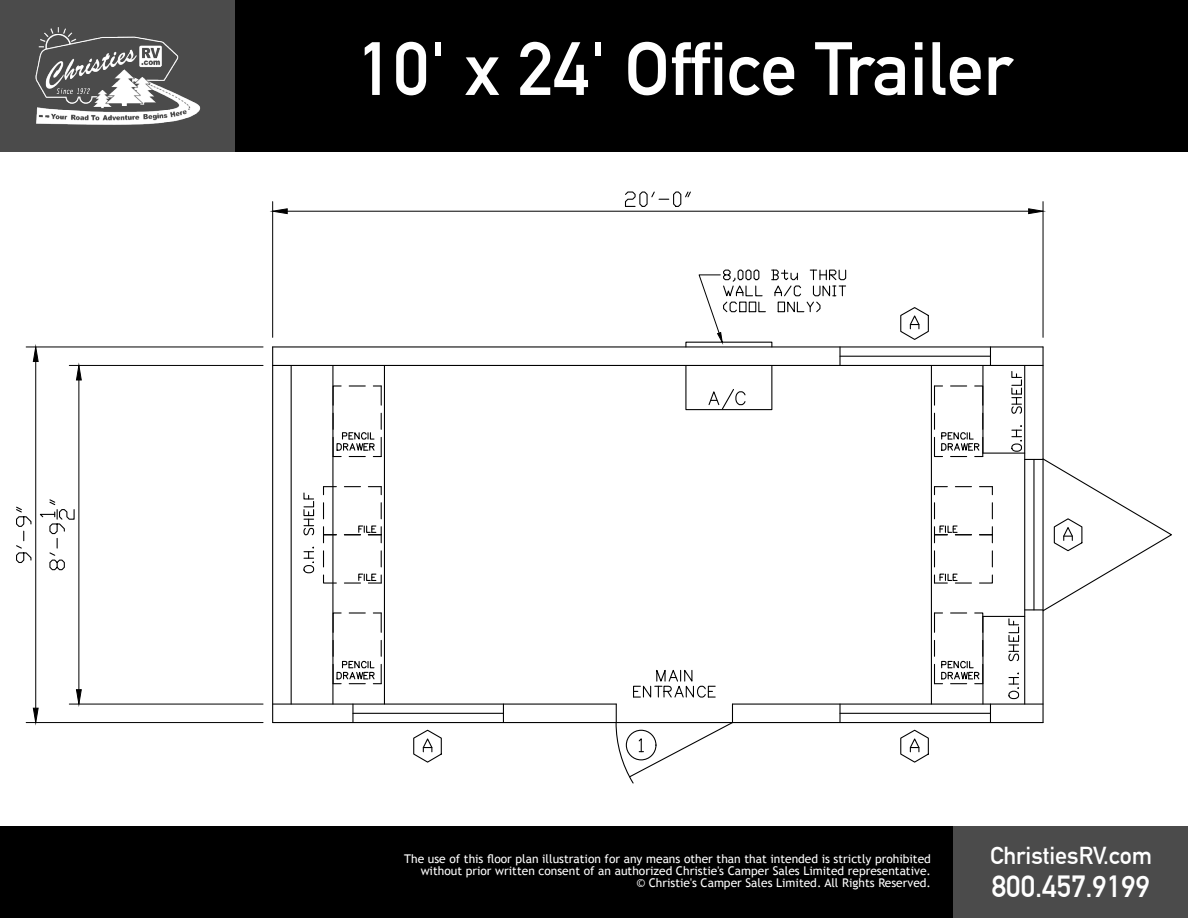
<style>
.page{position:relative;width:1188px;height:918px;background:#fff}
.page>*{position:absolute;margin:0;border:0;box-sizing:border-box;transform-origin:0 0}
.t1{font:700 74.1px "DIN Alternate";color:#fff}
.t2{font:700 30px "DIN Alternate";color:#fff}
.t3{font:700 24px "DIN Alternate";color:#fff}
.t4{font:12px/12px "Trebuchet MS";color:#fff;text-align:right}
</style>
<div class="page">
<hr style="left:272px;top:347px;width:1px;height:376px;background:#000">
<hr style="left:291px;top:365px;width:1px;height:339px;background:#000">
<hr style="left:273px;top:722px;width:770px;height:1px;background:#000">
<hr style="left:273px;top:704px;width:343px;height:1px;background:#000">
<hr style="left:732px;top:704px;width:311px;height:1px;background:#000">
<hr style="left:1042px;top:347px;width:2px;height:376px;background:#000">
<hr style="left:1024px;top:365px;width:1px;height:339px;background:#000">
<hr style="left:273px;top:346px;width:770px;height:2px;background:#000">
<hr style="left:273px;top:365px;width:770px;height:1px;background:#000">
<hr style="left:272px;top:202px;width:1px;height:135px;background:#000">
<hr style="left:1043px;top:202px;width:1px;height:135px;background:#000">
<hr style="left:287px;top:211px;width:742px;height:1px;background:#000">
<svg style="left:272px;top:209px;width:15px;height:5px"></svg>
<svg style="left:1028px;top:209px;width:16px;height:5px"></svg>
<svg style="left:624px;top:191px;width:67px;height:16px"></svg>
<hr style="left:26px;top:347px;width:237px;height:1px;background:#000">
<hr style="left:26px;top:722px;width:237px;height:1px;background:#000">
<hr style="left:35px;top:362px;width:1px;height:346px;background:#000">
<svg style="left:33px;top:346px;width:5px;height:16px"></svg>
<svg style="left:33px;top:708px;width:5px;height:15px"></svg>
<svg style="left:16px;top:506px;width:16px;height:57px"></svg>
<hr style="left:69px;top:365px;width:194px;height:1px;background:#000">
<hr style="left:69px;top:704px;width:194px;height:1px;background:#000">
<hr style="left:79px;top:380px;width:1px;height:310px;background:#000">
<svg style="left:76px;top:365px;width:5px;height:15px"></svg>
<svg style="left:76px;top:690px;width:5px;height:15px"></svg>
<svg style="left:39px;top:499px;width:36px;height:72px"></svg>
<svg style="left:352px;top:704px;width:2px;height:18px"></svg>
<hr style="left:353px;top:713px;width:150px;height:1px;background:#000">
<svg style="left:503px;top:705px;width:1px;height:17px"></svg>
<svg style="left:839px;top:704px;width:2px;height:18px"></svg>
<hr style="left:840px;top:713px;width:150px;height:1px;background:#000">
<svg style="left:990px;top:705px;width:1px;height:17px"></svg>
<hr style="left:840px;top:356px;width:150px;height:1px;background:#000">
<svg style="left:990px;top:348px;width:1px;height:17px"></svg>
<svg style="left:900px;top:307px;width:29px;height:33px"></svg>
<svg style="left:900px;top:729px;width:29px;height:34px"></svg>
<svg style="left:413px;top:729px;width:29px;height:34px"></svg>
<hr style="left:931px;top:365px;width:1px;height:339px;background:#000">
<svg style="left:974px;top:385px;width:10px;height:21px"></svg>
<svg style="left:951px;top:385px;width:16px;height:2px"></svg>
<svg style="left:934px;top:385px;width:9px;height:20px"></svg>
<svg style="left:934px;top:413px;width:49px;height:44px"></svg>
<svg style="left:979px;top:574px;width:14px;height:10px"></svg>
<svg style="left:992px;top:551px;width:1px;height:16px"></svg>
<svg style="left:934px;top:573px;width:37px;height:11px"></svg>
<svg style="left:934px;top:551px;width:1px;height:16px"></svg>
<svg style="left:974px;top:612px;width:10px;height:21px"></svg>
<svg style="left:951px;top:612px;width:16px;height:2px"></svg>
<svg style="left:934px;top:612px;width:9px;height:20px"></svg>
<svg style="left:934px;top:640px;width:48px;height:44px"></svg>
<hr style="left:982px;top:365px;width:1px;height:88px;background:#000">
<hr style="left:982px;top:616px;width:1px;height:88px;background:#000">
<svg style="left:1011px;top:371px;width:11px;height:43px"></svg>
<svg style="left:955px;top:486px;width:16px;height:1px"></svg>
<svg style="left:979px;top:526px;width:14px;height:17px"></svg>
<svg style="left:992px;top:503px;width:1px;height:16px"></svg>
<svg style="left:980px;top:486px;width:13px;height:9px"></svg>
<svg style="left:934px;top:525px;width:37px;height:18px"></svg>
<svg style="left:934px;top:503px;width:1px;height:16px"></svg>
<svg style="left:934px;top:486px;width:13px;height:9px"></svg>
<div style="left:685px;top:365px;width:87px;height:45px;border:1px solid #000"></div>
<svg style="left:708px;top:389px;width:38px;height:21px"></svg>
<hr style="left:983px;top:453px;width:42px;height:1px;background:#000">
<hr style="left:983px;top:616px;width:42px;height:1px;background:#000">
<svg style="left:1008px;top:672px;width:12px;height:28px"></svg>
<svg style="left:1008px;top:618px;width:12px;height:44px"></svg>
<svg style="left:1010px;top:424px;width:162px;height:188px"></svg>
<svg style="left:699px;top:269px;width:148px;height:96px"></svg>
<hr style="left:384px;top:365px;width:1px;height:339px;background:#000">
<svg style="left:333px;top:385px;width:9px;height:21px"></svg>
<svg style="left:349px;top:385px;width:16px;height:2px"></svg>
<svg style="left:373px;top:385px;width:9px;height:20px"></svg>
<svg style="left:333px;top:413px;width:49px;height:44px"></svg>
<svg style="left:323px;top:574px;width:14px;height:10px"></svg>
<svg style="left:323px;top:551px;width:1px;height:16px"></svg>
<svg style="left:344px;top:573px;width:38px;height:11px"></svg>
<svg style="left:381px;top:551px;width:1px;height:16px"></svg>
<svg style="left:333px;top:612px;width:9px;height:21px"></svg>
<svg style="left:349px;top:612px;width:16px;height:2px"></svg>
<svg style="left:373px;top:612px;width:9px;height:20px"></svg>
<svg style="left:333px;top:640px;width:49px;height:44px"></svg>
<hr style="left:332px;top:365px;width:1px;height:339px;background:#000">
<svg style="left:344px;top:486px;width:16px;height:1px"></svg>
<svg style="left:323px;top:526px;width:14px;height:17px"></svg>
<svg style="left:323px;top:503px;width:1px;height:16px"></svg>
<svg style="left:323px;top:486px;width:13px;height:9px"></svg>
<svg style="left:344px;top:525px;width:38px;height:18px"></svg>
<svg style="left:381px;top:503px;width:1px;height:16px"></svg>
<svg style="left:368px;top:486px;width:14px;height:9px"></svg>
<svg style="left:303px;top:546px;width:12px;height:28px"></svg>
<svg style="left:303px;top:492px;width:12px;height:44px"></svg>
<svg style="left:615px;top:669px;width:119px;height:115px"></svg>
<div style="left:0;top:826px;width:1188px;height:92px;background:#000"></div>
<div style="left:954px;top:826px;width:234px;height:92px;background:#4b4b4b"></div>
<div style="left:234px;top:0;width:954px;height:152px;background:#000"></div>
<div style="left:0;top:0;width:234px;height:152px;background:#4b4b4b"></div>
<img style="left:35px;top:27px;width:166px;height:98px">
<h1 class="t1" style="left:358px;top:38px;width:656px">10' x 24' Office Trailer</h1>
<p class="t4" style="left:404px;top:854px;width:528px">The use of this floor plan illustration for any means other than that intended is strictly prohibited without prior written consent of an authorized Christie's Camper Sales Limited representative.<br>© Christie's Camper Sales Limited. All Rights Reserved.</p>
<h3 class="t3" style="left:990px;top:846px;width:164px">ChristiesRV.com</h3>
<h2 class="t2" style="left:992px;top:874px;width:160px">800.457.9199</h2>
</div>
